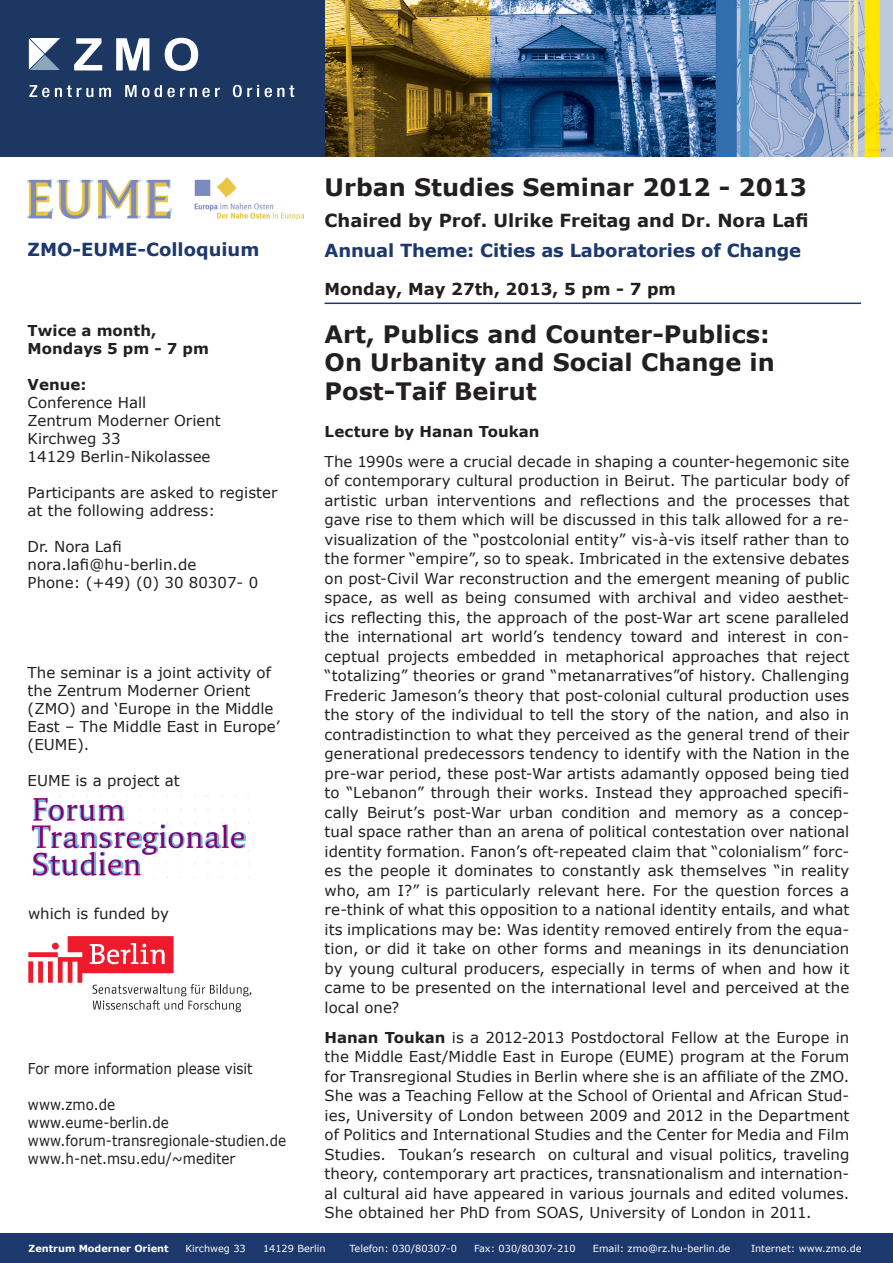
<style>
.page{position:relative;width:893px;height:1263px;background:#fff}
.page>*{position:absolute;margin:0;border:0;box-sizing:border-box;transform-origin:0 0}
.Überschrift1{font:700 24px/28.8px "Verdana";color:#231f20}
.Überschrift1-2{font:700 18px "Verdana";letter-spacing:-.01em;color:#1d386d}
.Überschrift1-3{font:700 18px "Verdana";color:#231f20}
.Unterüber2{font:700 16.5px "Verdana";color:#231f20}
.t1{font:15px/19.5px "Verdana";color:#231f20;text-align:justify}
.t2{font:15px "Verdana";color:#231f20;scale:.9 1}
.Unterüber2-2{font:700 15px "Verdana";color:#231f20}
.t3{font:9.75px "Verdana";color:#fff}
.t4{font:700 9.75px "Verdana";color:#fff}
.s1{font-weight:700}
</style>
<div class="page">
<div style="left:0;top:1233px;width:893px;height:30px;background:#1d386d"></div>
<img style="left:325px;top:0;width:568px;height:156px">
<div style="left:0;top:0;width:325px;height:156px;background:#1c3862"></div>
<svg style="left:74px;top:38px;width:28px;height:33px"></svg>
<svg style="left:116px;top:38px;width:33px;height:33px"></svg>
<svg style="left:164px;top:38px;width:34px;height:33px"></svg>
<svg style="left:99px;top:87px;width:12px;height:10px"></svg>
<svg style="left:29px;top:85px;width:64px;height:13px"></svg>
<svg style="left:232px;top:85px;width:62px;height:13px"></svg>
<svg style="left:29px;top:38px;width:31px;height:32px"></svg>
<svg style="left:125px;top:85px;width:95px;height:13px"></svg>
<img style="left:28px;top:178px;width:275px;height:41px">
<svg style="left:28px;top:936px;width:223px;height:76px"></svg>
<img style="left:31px;top:795px;width:219px;height:83px">
<hr style="left:325px;top:303px;width:536px;height:1px;background:#1d386d">
<p class="Überschrift1-2" style="left:28px;top:236px;width:233px">ZMO-EUME-Colloquium</p>
<p class="Unterüber2-2" style="left:28px;top:320px;width:130px">Twice a month,</p>
<p class="Unterüber2-2" style="left:28px;top:338px;width:183px">Mondays 5 pm - 7 pm</p>
<p class="Unterüber2-2" style="left:28px;top:374px;width:60px">Venue:</p>
<p class="t1" style="left:28px;top:392px;width:120px">Conference Hall</p>
<p class="t1" style="left:28px;top:410px;width:195px">Zentrum Moderner Orient</p>
<p class="t1" style="left:28px;top:428px;width:95px">Kirchweg 33</p>
<p class="t1" style="left:28px;top:446px;width:184px">14129 Berlin-Nikolassee</p>
<p class="t1" style="left:28px;top:482px;width:251px">Participants are asked to register</p>
<p class="t1" style="left:28px;top:500px;width:189px">at the following address:</p>
<p class="t1" style="left:28px;top:536px;width:96px">Dr. Nora Lafi</p>
<p class="t1" style="left:28px;top:554px;width:170px">nora.lafi@hu-berlin.de</p>
<p class="t1" style="left:28px;top:572px;width:232px">Phone: (+49) (0) 30 80307- 0</p>
<p class="t1" style="left:28px;top:663px;width:254px;line-height:18px;text-align:left">The seminar is a joint activity of the Zentrum Moderner Orient (ZMO) and ‘Europe in the Middle<br>East – The Middle East in Europe’</p>
<p class="t1" style="left:28px;top:734px;width:63px">(EUME).</p>
<p class="t1" style="left:28px;top:770px;width:154px">EUME is a project at</p>
<p class="t1" style="left:28px;top:904px;width:143px">which is funded by</p>
<p class="t2" style="left:28px;top:1058px;width:251px">For more information please visit</p>
<p class="t2" style="left:28px;top:1094px;width:98px">www.zmo.de</p>
<p class="t2" style="left:28px;top:1112px;width:158px">www.eume-berlin.de</p>
<p class="t2" style="left:28px;top:1130px;width:288px">www.forum-transregionale-studien.de</p>
<p class="t2" style="left:28px;top:1148px;width:232px">www.h-net.msu.edu/~mediter</p>
<p class="Überschrift1" style="left:325px;top:172px;width:484px">Urban Studies Seminar 2012 - 2013</p>
<p class="Überschrift1-3" style="left:325px;top:207px;width:486px">Chaired by Prof. Ulrike Freitag and Dr. Nora Lafi</p>
<p class="Überschrift1-2" style="left:325px;top:238px;width:478px">Annual Theme: Cities as Laboratories of Change</p>
<p class="Unterüber2" style="left:325px;top:277px;width:353px">Monday, May 27th, 2013, 5 pm - 7 pm</p>
<p class="Überschrift1" style="left:325px;top:319px;width:447px">Art, Publics and Counter-Publics:</p>
<p class="Überschrift1" style="left:325px;top:348px;width:452px">On Urbanity and Social Change in<br>Post-Taif Beirut</p>
<p class="Unterüber2-2" style="left:325px;top:421px;width:216px">Lecture by Hanan Toukan</p>
<p class="t1" style="left:325px;top:451px;width:526px">The 1990s were a crucial decade in shaping a counter-hegemonic site of contemporary cultural production in Beirut. The particular body of artistic urban interventions and reflections and the processes that gave rise to them which will be discussed in this talk allowed for a re&shy;visualization of the “postcolonial entity” vis-à-vis itself rather than to the former “empire”, so to speak. Imbricated in the extensive debates on post-Civil War reconstruction and the emergent meaning of public space, as well as being consumed with archival and video aesthet&shy;ics reflecting this, the approach of the post-War art scene paralleled the international art world’s tendency toward and interest in con&shy;ceptual projects embedded in metaphorical approaches that reject “totalizing” theories or grand “metanarratives”of history. Challenging Frederic Jameson’s theory that post-colonial cultural production uses the story of the individual to tell the story of the nation, and also in contradistinction to what they perceived as the general trend of their generational predecessors tendency to identify with the Nation in the pre-war period, these post-War artists adamantly opposed being tied to “Lebanon” through their works. Instead they approached specifi&shy;cally Beirut’s post-War urban condition and memory as a concep&shy;tual space rather than an arena of political contestation over national identity formation. Fanon’s oft-repeated claim that “colonialism” forc&shy;es the people it dominates to constantly ask themselves “in reality who, am I?” is particularly relevant here. For the question forces a re-think of what this opposition to a national identity entails, and what its implications may be: Was identity removed entirely from the equa&shy;tion, or did it take on other forms and meanings in its denunciation by young cultural producers, especially in terms of when and how it came to be presented on the international level and perceived at the local one?</p>
<p class="t1" style="left:325px;top:1027px;width:526px"><span class="s1">Hanan Toukan</span> is a 2012-2013 Postdoctoral Fellow at the Europe in the Middle East/Middle East in Europe (EUME) program at the Forum for Transregional Studies in Berlin where she is an affiliate of the ZMO.<br>She was a Teaching Fellow at the School of Oriental and African Stud&shy;ies, University of London between 2009 and 2012 in the Department of Politics and International Studies and the Center for Media and Film Studies. Toukan’s research on cultural and visual politics, traveling theory, contemporary art practices, transnationalism and internation&shy;al cultural aid have appeared in various journals and edited volumes.<br>She obtained her PhD from SOAS, University of London in 2011.</p>
<p class="t4" style="left:29px;top:1241px;width:142px">Zentrum Moderner Orient</p>
<p class="t3" style="left:185px;top:1241px;width:62px">Kirchweg 33</p>
<p class="t3" style="left:263px;top:1241px;width:64px">14129 Berlin</p>
<p class="t3" style="left:350px;top:1241px;width:109px">Telefon: 030/80307-0</p>
<p class="t3" style="left:474px;top:1241px;width:103px">Fax: 030/80307-210</p>
<p class="t3" style="left:593px;top:1241px;width:139px">Email: zmo@rz.hu-berlin.de</p>
<p class="t3" style="left:751px;top:1241px;width:112px">Internet: www.zmo.de</p>
</div>
